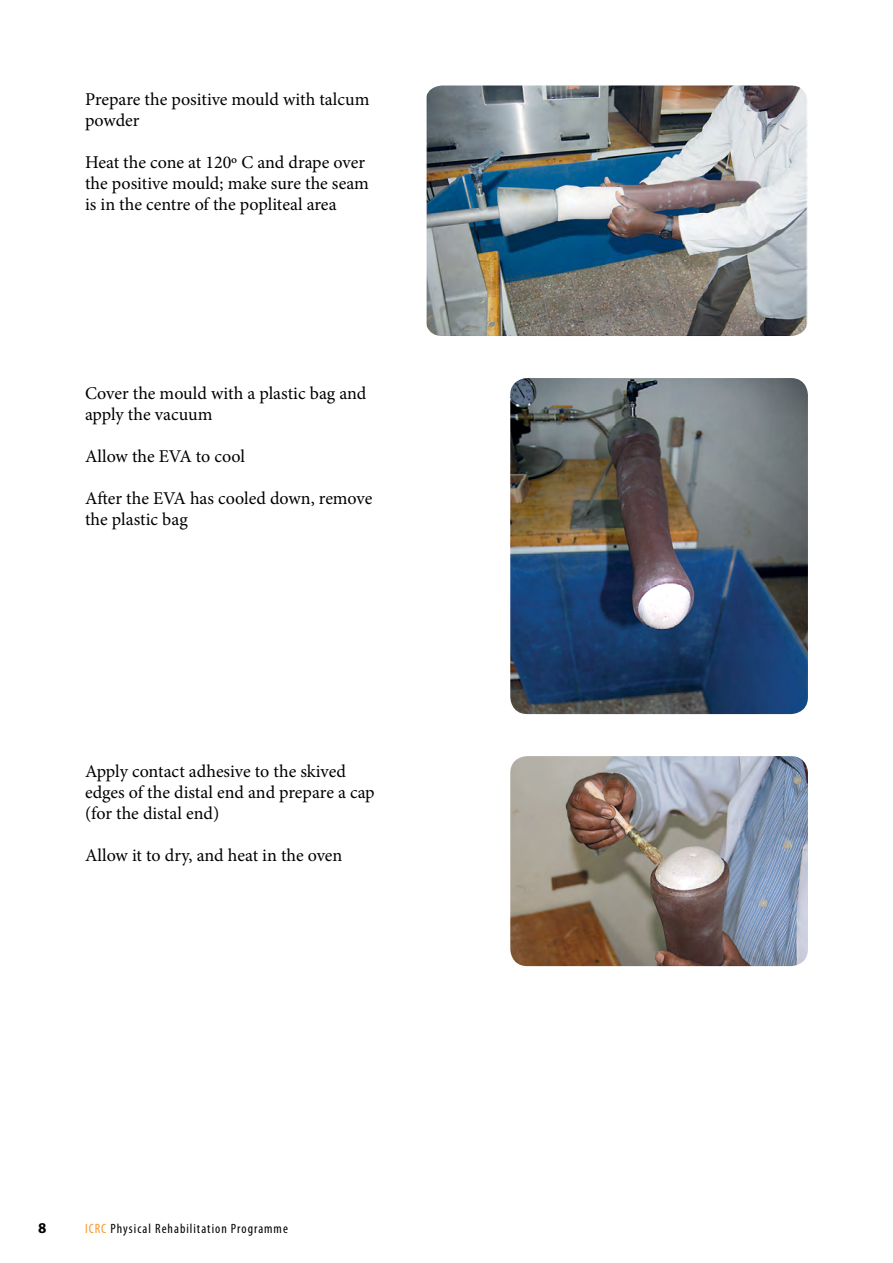
<style>
.page{position:relative;width:893px;height:1263px;background:#fff}
.page>*{position:absolute;margin:0;border:0;box-sizing:border-box;transform-origin:0 0}
.t1{font:18px/21px "Minion Pro";letter-spacing:-.005em;color:#000}
.t2{font:700 15px "Myriad Pro";color:#000}
.t3{font:condensed 13.5px "Myriad Pro";letter-spacing:.075em;color:#000}
.s1{color:#f89728}
</style>
<div class="page">
<img style="left:426px;top:86px;width:382px;height:250px">
<img style="left:510px;top:378px;width:298px;height:336px">
<img style="left:510px;top:756px;width:298px;height:210px">
<p class="t1" style="left:85px;top:89px;width:286px">Prepare the positive mould with talcum powder</p>
<p class="t1" style="left:85px;top:152px;width:285px">Heat the cone at 120º C and drape over the positive mould; make sure the seam is in the centre of the popliteal area</p>
<p class="t1" style="left:85px;top:383px;width:283px">Cover the mould with a plastic bag and apply the vacuum</p>
<p class="t1" style="left:85px;top:446px;width:162px">Allow the EVA to cool</p>
<p class="t1" style="left:85px;top:488px;width:289px">After the EVA has cooled down, remove the plastic bag</p>
<p class="t1" style="left:85px;top:761px;width:291px">Apply contact adhesive to the skived edges of the distal end and prepare a cap (for the distal end)</p>
<p class="t1" style="left:85px;top:845px;width:259px">Allow it to dry, and heat in the oven</p>
<p class="t2" style="left:38px;top:1218px;width:10px">8</p>
<p class="t3" style="left:85px;top:1220px;width:204px"><span class="s1">ICRC</span> Physical Rehabilitation Programme</p>
</div>
